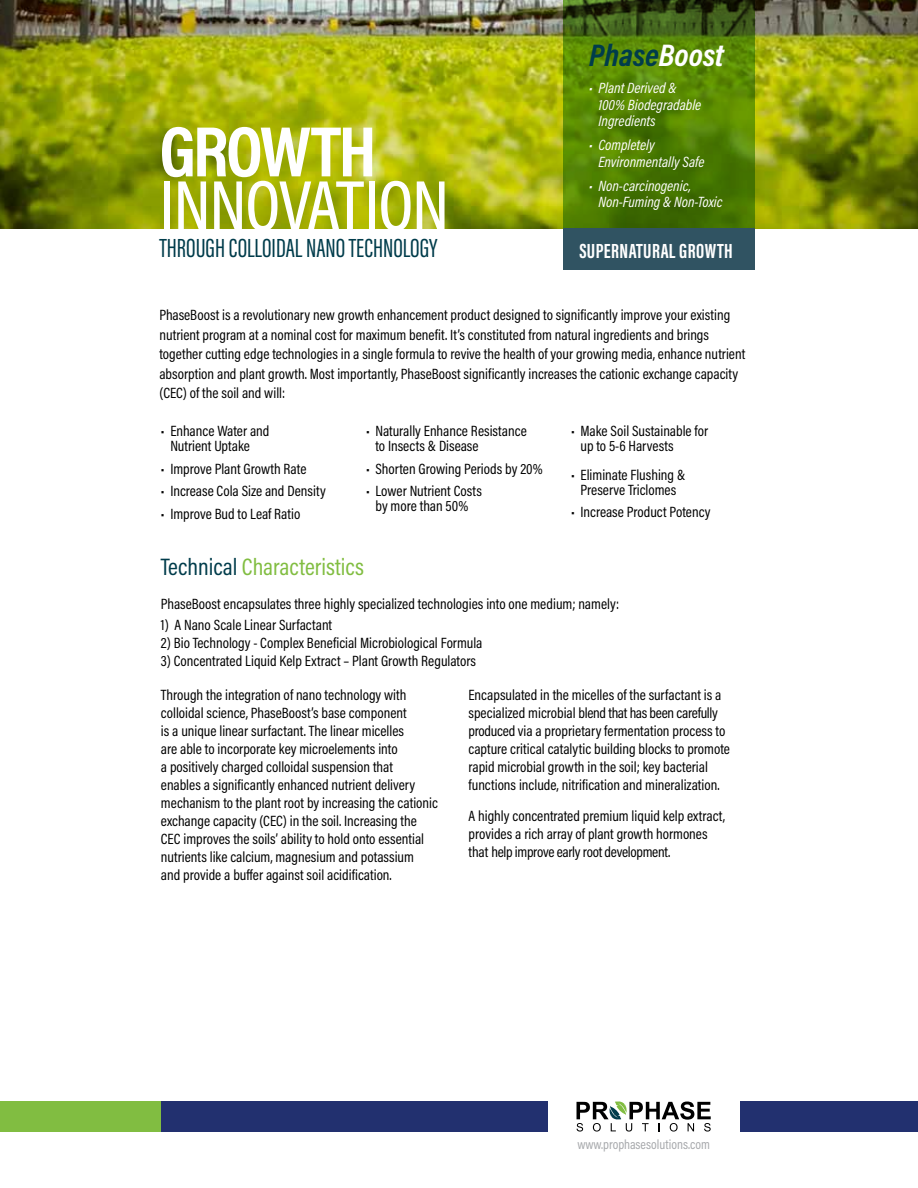
<style>
.page{position:relative;width:918px;height:1188px;background:#fff}
.page>*{position:absolute;margin:0;border:0;box-sizing:border-box;transform-origin:0 0}
.t1{font:500 72px "Acumin Pro Cond";letter-spacing:-.02em;color:#fff}
.t2{font:700 72px "Acumin Pro Cond";letter-spacing:-.035em;color:#fff}
.t3{font:italic 700 31.5px "Acumin Pro Cond";color:#003c4b}
.t4{font:27px "Acumin Pro Extra Cond";color:#003c4b}
.t5{font:24px "Acumin Pro Cond";color:#81bd41}
.t6{font:700 21px "Acumin Pro Extra Cond";letter-spacing:.02em;color:#fff}
.t7{font:15px/18px "Acumin Pro Cond";color:#000}
.t8{font:italic 15px/16.5px "Acumin Pro Cond";color:#fff}
.t9{font:13.5px "Acumin Pro Cond";color:#a7a9ac}
.s1{color:#fff}
.s2{color:#003c4b}
</style>
<div class="page">
<div style="left:0;top:1101px;width:918px;height:31px;background:#22306f"></div>
<div style="left:548px;top:1091px;width:191px;height:48px;background:#fff"></div>
<img style="left:0;top:0;width:918px;height:228px">
<svg style="left:564px;top:0;width:191px;height:228px;background:#4d7906"></svg>
<div style="left:564px;top:228px;width:191px;height:42px;background:#305362"></div>
<svg style="left:577px;top:1101px;width:134px;height:31px"></svg>
<div style="left:0;top:1101px;width:161px;height:31px;background:#81bd41"></div>
<h1 class="t2" style="left:159px;top:104px;width:219px">GROWTH</h1>
<h1 class="t1" style="left:159px;top:159px;width:291px">INNOVATION</h1>
<h3 class="t4" style="left:159px;top:232px;width:280px">THROUGH COLLOIDAL NANO TECHNOLOGY</h3>
<h2 class="t3" style="left:589px;top:35px;width:136px">Phase<span class="s1">Boost</span></h2>
<p class="t8" style="left:598px;top:80px;width:104px;text-indent:-9px">• Plant Derived &amp;<br>100% Biodegradable<br>Ingredients</p>
<p class="t8" style="left:598px;top:137px;width:108px;text-indent:-9px">• Completely<br>Environmentally Safe</p>
<p class="t8" style="left:598px;top:177px;width:126px;text-indent:-9px">• Non-carcinogenic,<br>Non-Fuming &amp; Non-Toxic</p>
<h3 class="t6" style="left:579px;top:239px;width:155px">SUPERNATURAL GROWTH</h3>
<p class="t7" style="left:159px;top:305px;width:587px;line-height:19.5px">PhaseBoost is a revolutionary new growth enhancement product designed to significantly improve your existing nutrient program at a nominal cost for maximum benefit. It’s constituted from natural ingredients and brings together cutting edge technologies in a single formula to revive the health of your growing media, enhance nutrient absorption and plant growth. Most importantly, PhaseBoost significantly increases the cationic exchange capacity (CEC) of the soil and will:</p>
<p class="t7" style="left:170px;top:423px;width:101px;line-height:15px;text-indent:-9px">• Enhance Water and<br>Nutrient Uptake</p>
<p class="t7" style="left:161px;top:459px;width:147px">• Improve Plant Growth Rate</p>
<p class="t7" style="left:161px;top:482px;width:166px">• Increase Cola Size and Density</p>
<p class="t7" style="left:161px;top:504px;width:141px">• Improve Bud to Leaf Ratio</p>
<p class="t7" style="left:375px;top:423px;width:153px;line-height:15px;text-indent:-9px">• Naturally Enhance Resistance to Insects &amp; Disease</p>
<p class="t7" style="left:366px;top:459px;width:178px">• Shorten Growing Periods by 20%</p>
<p class="t7" style="left:366px;top:483px;width:117px;line-height:15px;text-align:center">• Lower Nutrient Costs by more than 50%</p>
<h3 class="t5" style="left:161px;top:551px;width:205px"><span class="s2">Technical</span> Characteristics</h3>
<p class="t7" style="left:581px;top:423px;width:129px;line-height:15px;text-indent:-9px">• Make Soil Sustainable for up to 5-6 Harvests</p>
<p class="t7" style="left:571px;top:467px;width:116px;line-height:15px;text-align:center">• Eliminate Flushing &amp;<br>Preserve Triclomes</p>
<p class="t7" style="left:571px;top:503px;width:141px">• Increase Product Potency</p>
<p class="t7" style="left:161px;top:595px;width:460px">PhaseBoost encapsulates three highly specialized technologies into one medium; namely:</p>
<p class="t7" style="left:161px;top:615px;width:173px">1) A Nano Scale Linear Surfactant</p>
<p class="t7" style="left:161px;top:633px;width:323px">2) Bio Technology - Complex Beneficial Microbiological Formula</p>
<p class="t7" style="left:161px;top:651px;width:317px">3) Concentrated Liquid Kelp Extract – Plant Growth Regulators</p>
<p class="t7" style="left:161px;top:686px;width:279px">Through the integration of nano technology with colloidal science, PhaseBoost’s base component<br>is a unique linear surfactant. The linear micelles<br>are able to incorporate key microelements into<br>a positively charged colloidal suspension that<br>enables a significantly enhanced nutrient delivery mechanism to the plant root by increasing the cationic exchange capacity (CEC) in the soil. Increasing the CEC improves the soils’ ability to hold onto essential nutrients like calcium, magnesium and potassium<br>and provide a buffer against soil acidification.</p>
<p class="t7" style="left:469px;top:686px;width:263px">Encapsulated in the micelles of the surfactant is a specialized microbial blend that has been carefully produced via a proprietary fermentation process to capture critical catalytic building blocks to promote rapid microbial growth in the soil; key bacterial functions include, nitrification and mineralization.</p>
<p class="t7" style="left:469px;top:806px;width:258px">A highly concentrated premium liquid kelp extract, provides a rich array of plant growth hormones that help improve early root development.</p>
<p class="t9" style="left:577px;top:1136px;width:134px">www.prophasesolutions.com</p>
</div>
